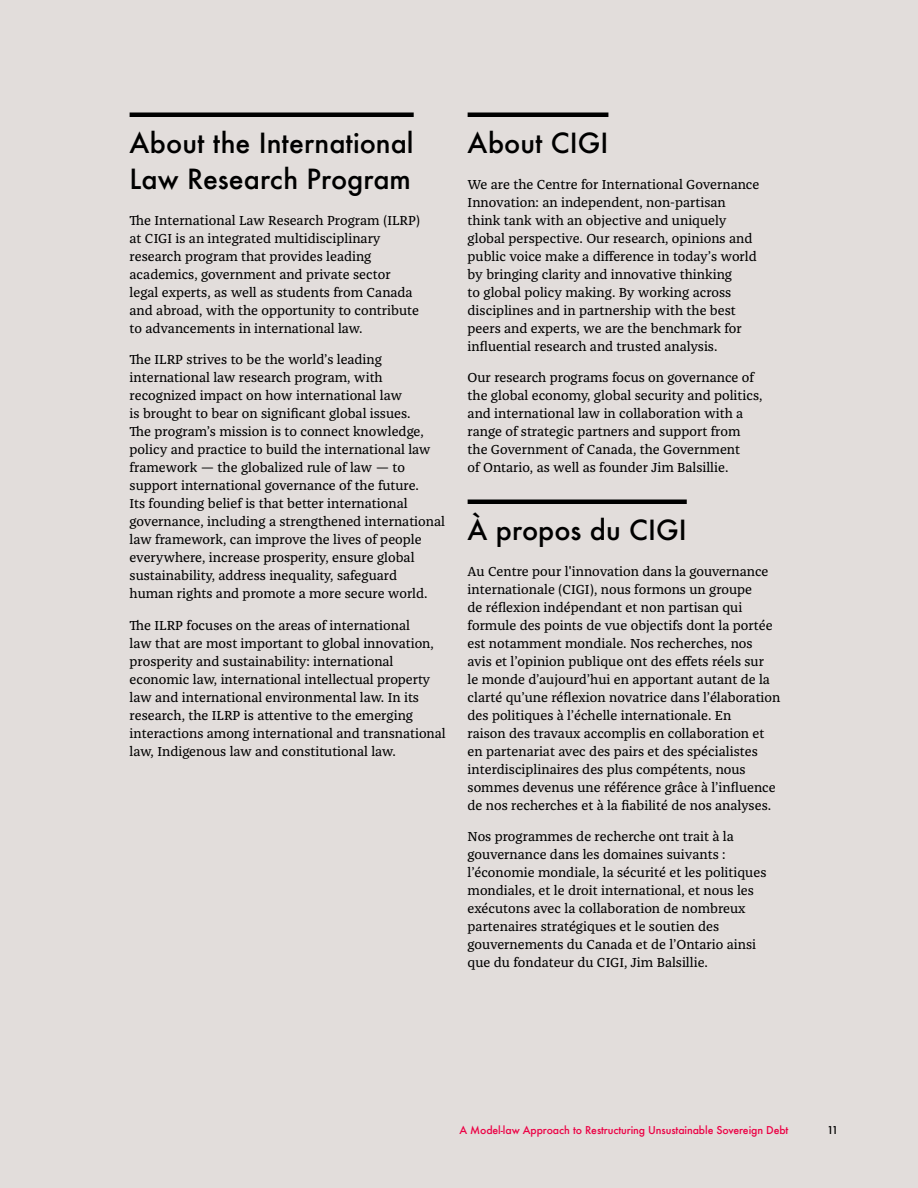
<style>
.page{position:relative;width:918px;height:1188px;background:#e2dddb}
.page>*{position:absolute;margin:0;border:0;box-sizing:border-box;transform-origin:0 0}
.t1{font:500 27px/36px "Futura";color:#000}
.t2{font:13.5px/18px "Franziska Pro";color:#000}
.t3{font:500 10.5px "Futura";letter-spacing:-.01em;color:#ec0044}
.t4{font:500 10.5px "Futura";color:#000}
</style>
<div class="page">
<div style="left:130px;top:112px;width:284px;height:5px;background:#000"></div>
<div style="left:468px;top:112px;width:140px;height:5px;background:#000"></div>
<hr style="left:468px;top:500px;width:219px;height:4px;background:#000">
<h1 class="t1" style="left:130px;top:125px;width:286px">About the International<br>Law Research Program</h1>
<p class="t2" style="left:130px;top:211px;width:292px">The International Law Research Program (ILRP) at CIGI is an integrated multidisciplinary research program that provides leading academics, government and private sector legal experts, as well as students from Canada and abroad, with the opportunity to contribute to advancements in international law.</p>
<p class="t2" style="left:130px;top:351px;width:317px">The ILRP strives to be the world’s leading international law research program, with recognized impact on how international law<br>is brought to bear on significant global issues.<br>The program’s mission is to connect knowledge, policy and practice to build the international law framework — the globalized rule of law — to support international governance of the future.<br>Its founding belief is that better international governance, including a strengthened international law framework, can improve the lives of people everywhere, increase prosperity, ensure global sustainability, address inequality, safeguard<br>human rights and promote a more secure world.</p>
<p class="t2" style="left:130px;top:616px;width:318px">The ILRP focuses on the areas of international<br>law that are most important to global innovation, prosperity and sustainability: international economic law, international intellectual property law and international environmental law. In its research, the ILRP is attentive to the emerging interactions among international and transnational law, Indigenous law and constitutional law.</p>
<h1 class="t1" style="left:468px;top:125px;width:142px">About CIGI</h1>
<p class="t2" style="left:468px;top:175px;width:293px">We are the Centre for International Governance Innovation: an independent, non-partisan think tank with an objective and uniquely global perspective. Our research, opinions and public voice make a difference in today’s world by bringing clarity and innovative thinking<br>to global policy making. By working across disciplines and in partnership with the best peers and experts, we are the benchmark for influential research and trusted analysis.</p>
<p class="t2" style="left:468px;top:369px;width:297px">Our research programs focus on governance of the global economy, global security and politics, and international law in collaboration with a range of strategic partners and support from the Government of Canada, the Government<br>of Ontario, as well as founder Jim Balsillie.</p>
<h1 class="t1" style="left:468px;top:512px;width:221px">À propos du CIGI</h1>
<p class="t2" style="left:468px;top:562px;width:314px">Au Centre pour l'innovation dans la gouvernance internationale (CIGI), nous formons un groupe<br>de réflexion indépendant et non partisan qui formule des points de vue objectifs dont la portée est notamment mondiale. Nos recherches, nos<br>avis et l’opinion publique ont des effets réels sur<br>le monde d’aujourd’hui en apportant autant de la clarté qu’une réflexion novatrice dans l’élaboration des politiques à l’échelle internationale. En<br>raison des travaux accomplis en collaboration et en partenariat avec des pairs et des spécialistes interdisciplinaires des plus compétents, nous sommes devenus une référence grâce à l’influence de nos recherches et à la fiabilité de nos analyses.</p>
<p class="t2" style="left:468px;top:828px;width:300px">Nos programmes de recherche ont trait à la gouvernance dans les domaines suivants : l’économie mondiale, la sécurité et les politiques mondiales, et le droit international, et nous les exécutons avec la collaboration de nombreux partenaires stratégiques et le soutien des gouvernements du Canada et de l’Ontario ainsi que du fondateur du CIGI, Jim Balsillie.</p>
<p class="t3" style="left:459px;top:1123px;width:331px">A Model-law Approach to Restructuring Unsustainable Sovereign Debt</p>
<p class="t4" style="left:827px;top:1123px;width:13px">11</p>
</div>
